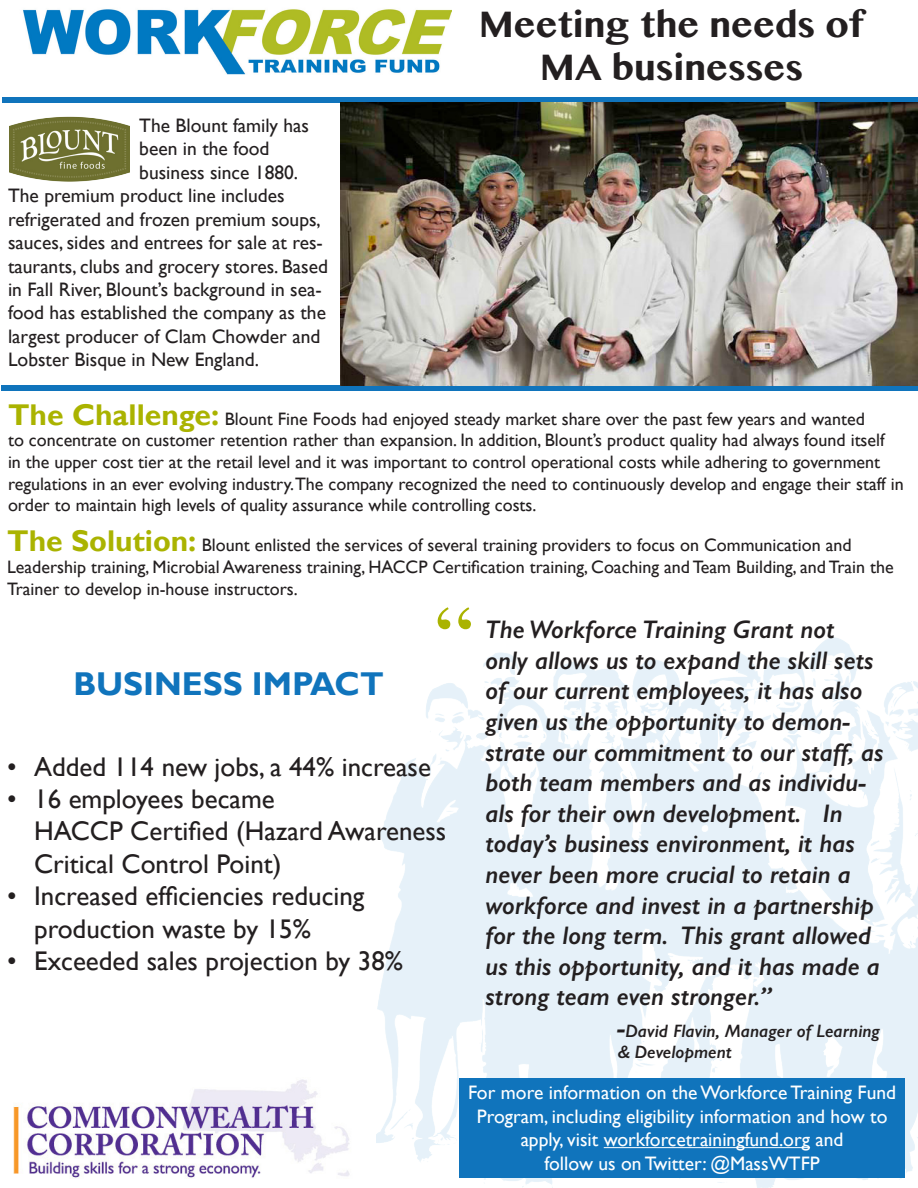
<style>
.page{position:relative;width:918px;height:1188px;background:#fff}
.page>*{position:absolute;margin:0;border:0;box-sizing:border-box;transform-origin:0 0}
.t1{font:90px "Times";color:#aab300}
.t2{font:700 36px/43.2px "Oriya MN";color:#231f20;text-align:center}
.t3{font:700 33px "Gill Sans";color:#1074bc}
.t4{font:27px/32.4px "Gill Sans";color:#231f20}
.t5{font:italic 600 25.5px/30.6px "Gill Sans";color:#231f20}
.t6{font:19.5px "Gill Sans";color:#231f20}
.t7{font:19.5px/23.4px "Gill Sans";color:#fff;text-align:center}
.t8{font:18px/21.6px "Gill Sans";color:#231f20}
.t9{font:italic 600 18px/21.6px "Gill Sans";color:#231f20}
.s1{font-weight:700;font-size:30px;color:#aab300}
.s2{font-size:27px}
</style>
<div class="page">
<div style="left:1px;top:385px;width:916px;height:6px;background:#1074bc"></div>
<div style="left:3px;top:97px;width:915px;height:6px;background:#1074bc"></div>
<img style="left:340px;top:103px;width:577px;height:282px">
<img style="left:376px;top:637px;width:542px;height:551px">
<img style="left:23px;top:9px;width:428px;height:65px">
<img style="left:13px;top:1079px;width:337px;height:99px">
<img style="left:10px;top:116px;width:120px;height:66px">
<div style="left:459px;top:1078px;width:446px;height:100px;background:#1074bc"></div>
<hr style="left:604px;top:1147px;width:206px;height:1px;background:#fff">
<p class="t6" style="left:139px;top:114px;width:171px">The Blount family has</p>
<p class="t6" style="left:139px;top:137px;width:132px">been in the food</p>
<p class="t6" style="left:139px;top:160px;width:160px">business since 1880.</p>
<p class="t6" style="left:8px;top:184px;width:278px">The premium product line includes</p>
<p class="t6" style="left:8px;top:208px;width:314px">refrigerated and frozen premium soups,</p>
<p class="t6" style="left:8px;top:231px;width:316px">sauces, sides and entrees for sale at res-</p>
<p class="t6" style="left:8px;top:254px;width:321px">taurants, clubs and grocery stores. Based</p>
<p class="t6" style="left:8px;top:278px;width:315px">in Fall River, Blount’s background in sea-</p>
<p class="t6" style="left:8px;top:301px;width:320px">food has established the company as the</p>
<p class="t6" style="left:8px;top:325px;width:314px">largest producer of Clam Chowder and</p>
<p class="t6" style="left:8px;top:348px;width:253px">Lobster Bisque in New England.</p>
<p class="t2" style="left:479px;top:3px;width:387px">Meeting the needs of<br>MA businesses</p>
<p class="t8" style="left:8px;top:408px;width:897px"><span class="s1">The Challenge:</span> Blount Fine Foods had enjoyed steady market share over the past few years and wanted<br>to concentrate on customer retention rather than expansion. In addition, Blount’s product quality had always found itself<br>in the upper cost tier at the retail level and it was important to control operational costs while adhering to government regulations in an ever evolving industry.The company recognized the need to continuously develop and engage their staff in order to maintain high levels of quality assurance while controlling costs.</p>
<p class="t8" style="left:7px;top:535px;width:888px"><span class="s1">The Solution:</span> Blount enlisted the services of several training providers to focus on Communication and<br>Leadership training, Microbial Awareness training, HACCP Certification training, Coaching and Team Building, and Train the<br>Trainer to develop in-house instructors.</p>
<p class="t3" style="left:74px;top:664px;width:312px">BUSINESS IMPACT</p>
<p class="t1" style="left:435px;top:554px;width:41px">“</p>
<p class="t4" style="left:7px;top:750px;width:425px">• Added 114 new jobs, a 44% increase</p>
<p class="t4" style="left:34px;top:782px;width:414px;text-indent:-27px">• 16 employees became<br>HACCP Certified (Hazard Awareness<br>Critical Control Point)</p>
<p class="t4" style="left:34px;top:880px;width:332px;text-indent:-27px">• Increased efficiencies reducing production waste by 15%</p>
<p class="t4" style="left:7px;top:944px;width:398px">• Exceeded sales projection by 38%</p>
<p class="t5" style="left:486px;top:614px;width:400px">The Workforce Training Grant not<br>only allows us to expand the skill sets of our current employees, it has also given us the opportunity to demon&shy;strate our commitment to our staff, as both team members and as individu&shy;als for their own development. In today’s business environment, it has never been more crucial to retain a workforce and invest in a partnership for the long term. This grant allowed us this opportunity, and it has made a strong team even stronger.”</p>
<p class="t9" style="left:617px;top:1020px;width:264px"><span class="s2">-</span>David Flavin, Manager of Learning &amp; Development</p>
<p class="t7" style="left:468px;top:1081px;width:430px">For more information on the Workforce Training Fund Program, including eligibility information and how to apply, visit workforcetrainingfund.org and<br>follow us on Twitter: @MassWTFP</p>
</div>
